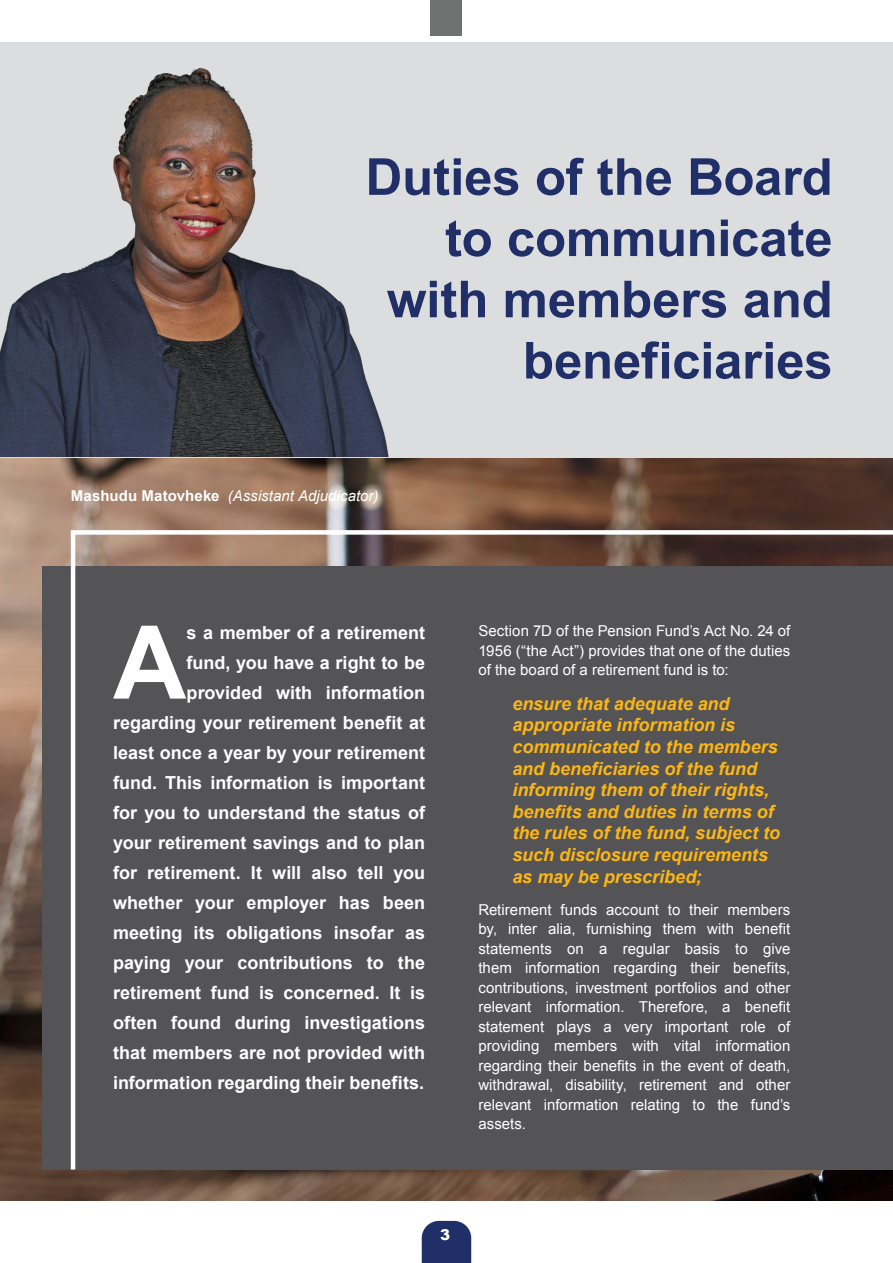
<style>
.page{position:relative;width:893px;height:1263px;background:#fff}
.page>*{position:absolute;margin:0;border:0;box-sizing:border-box;transform-origin:0 0}
.t1{font:700 101.85px "Arial";color:#fff}
.t2{font:700 51px/61.2px "Arial";letter-spacing:-.005em;color:#212f69;text-align:right}
.t3{font:700 18px/30px "Arial";color:#fff;text-align:right}
.t4{font:italic 700 18px/21.6px "Arial";color:#fcb614}
.t5{font:15px/19.5px "Arial";letter-spacing:.005em;color:#fff;text-align:justify}
.t6{font:italic 15px "Arial";color:#fff}
.t7{font:900 15px "Arial";color:#fff}
.s1{font-weight:700;font-style:normal}
</style>
<div class="page">
<svg style="left:421px;top:1220px;width:51px;height:43px"></svg>
<div style="left:431px;top:0;width:31px;height:36px;background:#707272"></div>
<img style="left:0;top:458px;width:893px;height:742px">
<div style="left:0;top:43px;width:893px;height:415px;background:#dcddde"></div>
<div style="left:43px;top:566px;width:850px;height:603px;background:#545456"></div>
<img style="left:0;top:67px;width:389px;height:389px">
<svg style="left:69px;top:528px;width:824px;height:646px"></svg>
<h2 class="t2" style="left:365px;top:148px;width:469px">Duties of the Board to communicate with members and beneficiaries</h2>
<p class="t6" style="left:71px;top:486px;width:309px"><span class="s1">Mashudu Matovheke</span> (Assistant Adjudicator)</p>
<p class="t3" style="left:113px;top:618px;width:314px">s a member of a retirement<br>fund, you have a right to be provided with information regarding your retirement benefit at least once a year by your retirement fund. This information is important for you to understand the status of your retirement savings and to plan for retirement. It will also tell you whether your employer has been meeting its obligations insofar as paying your contributions to the retirement fund is concerned. It is often found during investigations that members are not provided with information regarding their benefits.</p>
<p class="t5" style="left:478px;top:621px;width:314px">Section 7D of the Pension Fund’s Act No. 24 of 1956 (“the Act”) provides that one of the duties of the board of a retirement fund is to:</p>
<h1 class="t1" style="left:113px;top:596px;width:75px">A</h1>
<p class="t4" style="left:512px;top:693px;width:269px">ensure that adequate and appropriate information is communicated to the members and beneficiaries of the fund informing them of their rights, benefits and duties in terms of the rules of the fund, subject to such disclosure requirements as may be prescribed;</p>
<p class="t5" style="left:478px;top:900px;width:314px">Retirement funds account to their members by, inter alia, furnishing them with benefit statements on a regular basis to give them information regarding their benefits, contributions, investment portfolios and other relevant information. Therefore, a benefit statement plays a very important role of providing members with vital information regarding their benefits in the event of death, withdrawal, disability, retirement and other relevant information relating to the fund’s assets.</p>
<p class="t7" style="left:440px;top:1224px;width:12px">3</p>
</div>
